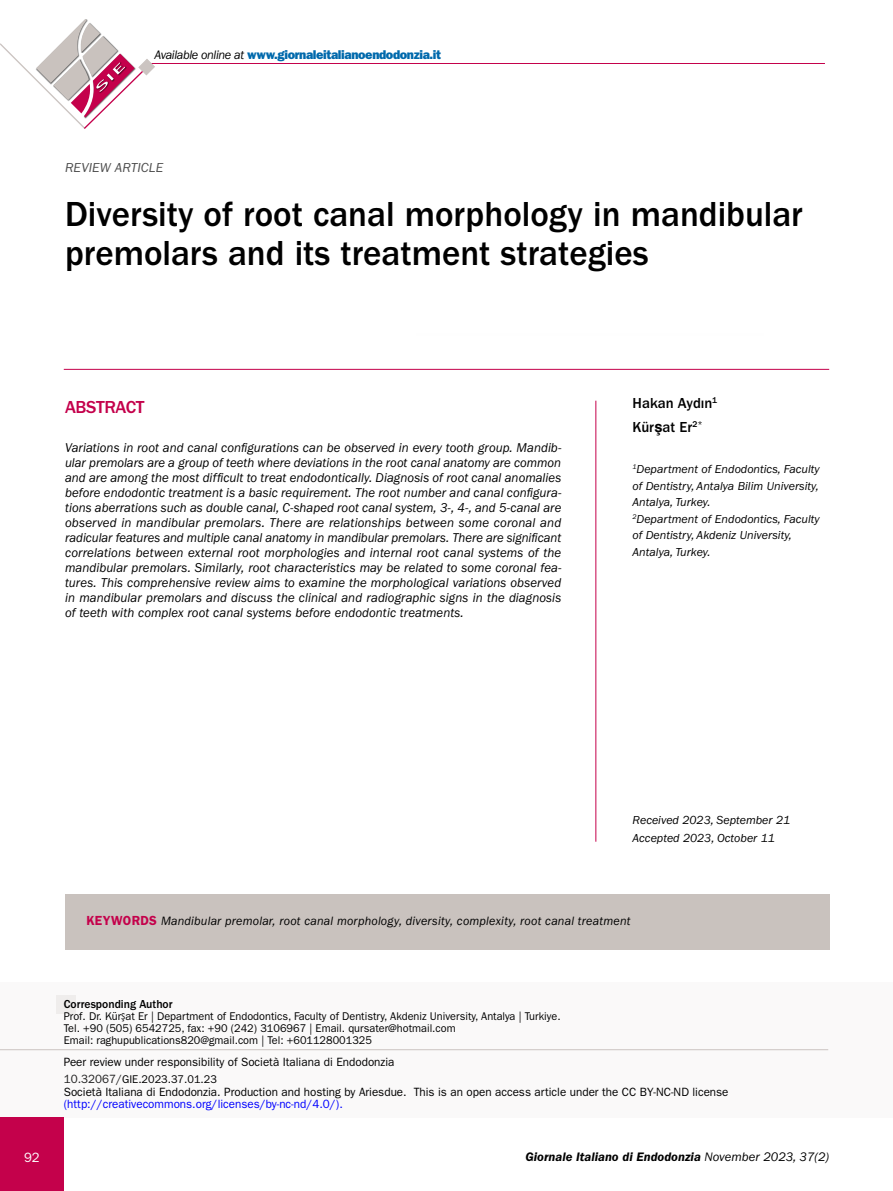
<style>
.page{position:relative;width:893px;height:1191px;background:#fff}
.page>*{position:absolute;margin:0;border:0;box-sizing:border-box;transform-origin:0 0}
._000_TIT{font:500 36px/39px "ITC Franklin Gothic Std";color:#000}
._000_TNT_01{font:500 18px "ITC Franklin Gothic Std";letter-spacing:-.02em;color:#c4014b}
._002_AUTORE{font:500 15px "ITC Franklin Gothic Std";color:#000}
._000_OCC{font:italic 13.5px "ITC Franklin Gothic Std";letter-spacing:.005em;color:#4d4d4d}
.t1{font:13.5px "ITC Franklin Gothic Std";color:#fff}
._013_RIASSUNTO_ABSTR{font:italic 13.2px/15px "ITC Franklin Gothic Std";letter-spacing:.005em;color:#000;text-align:justify}
.t2{font:12.75px "ITC Franklin Gothic Std Hvy";letter-spacing:-.03em;color:#0069ac}
.t3{font:italic 600 12.75px "ITC Franklin Gothic Std";color:#000}
._014_KEY_BOARD_TIT{font:italic 12.45px "ITC Franklin Gothic Std";letter-spacing:.015em;color:#000}
._003_AUT_CORSIVO{font:italic 12px/16.5px "ITC Franklin Gothic Std";color:#000;text-align:justify}
.t4{font:12px "ITC Franklin Gothic Std";color:#000}
.t5{font:12px "ITC Franklin Gothic Std";color:#00f}
.t6{font:500 12px "ITC Franklin Gothic Std";color:#000}
.t7{font:11.25px/12px "ITC Franklin Gothic Std";color:#000}
.s1{font-family:"ITC Franklin Gothic Std";font-style:italic;color:#000}
.s2{font-family:"Helvetica";font-weight:700}
.s3{font-weight:600;font-style:normal;font-size:13.2px;color:#c4014b}
.s4{font-family:"ST Heiti TC";font-weight:300}
.s5{font-size:12px;color:#212121}
.s6{font-weight:400}
</style>
<div class="page">
<div style="left:1px;top:982px;width:892px;height:136px;background:#faf9f9"></div>
<hr style="left:147px;top:63px;width:678px;height:1px;background:#c4014b">
<div style="left:0;top:1118px;width:64px;height:73px;background:#c4014b"></div>
<svg style="left:0;top:19px;width:155px;height:110px"></svg>
<hr style="left:0;top:1049px;width:828px;height:1px;background:#cbc4c1">
<div style="left:56px;top:996px;width:20px;height:18px;background:#efedec"></div>
<hr style="left:596px;top:401px;width:1px;height:440px;background:#c4014b">
<div style="left:65px;top:894px;width:764px;height:56px;background:#c9c2be"></div>
<hr style="left:64px;top:369px;width:765px;height:1px;background:#c4014b">
<p class="t2" style="left:155px;top:47px;width:288px"><span class="s1">Available online at</span> www.giornaleitalianoendodonzia.it</p>
<p class="_000_OCC" style="left:65px;top:160px;width:100px">REVIEW ARTICLE</p>
<p class="_000_TIT" style="left:65px;top:195px;width:739px">Diversity of root canal morphology in mandibular premolars and its treatment strategies</p>
<p class="_000_TNT_01" style="left:65px;top:397px;width:81px">ABSTRACT</p>
<p class="_013_RIASSUNTO_ABSTR" style="left:65px;top:440px;width:498px">Variations in root and canal configurations can be observed in every tooth group. Mandib&shy;ular premolars are a group of teeth where deviations in the root canal anatomy are common and are among the most difficult to treat endodontically. Diagnosis of root canal anomalies before endodontic treatment is a basic requirement. The root number and canal configura&shy;tions aberrations such as double canal, C-shaped root canal system, 3-, 4-, and 5-canal are observed in mandibular premolars. There are relationships between some coronal and radicular features and multiple canal anatomy in mandibular premolars. There are significant correlations between external root morphologies and internal root canal systems of the mandibular premolars. Similarly, root characteristics may be related to some coronal fea&shy;tures. This comprehensive review aims to examine the morphological variations observed in mandibular premolars and discuss the clinical and radiographic signs in the diagnosis of teeth with complex root canal systems before endodontic treatments.</p>
<p class="_002_AUTORE" style="left:632px;top:394px;width:86px">Hakan Aydın<sup>1</sup></p>
<p class="_002_AUTORE" style="left:632px;top:418px;width:71px">Kür<span class="s2">ş</span>at Er<sup>2*</sup></p>
<p class="_003_AUT_CORSIVO" style="left:632px;top:461px;width:189px"><sup>1</sup>Department of Endodontics, Faculty of Dentistry, Antalya Bilim University, Antalya, Turkey.</p>
<p class="_003_AUT_CORSIVO" style="left:632px;top:510px;width:189px;text-align:left"><sup>2</sup>Department of Endodontics, Faculty of Dentistry, Akdeniz University,<br>Antalya, Turkey.</p>
<p class="_003_AUT_CORSIVO" style="left:632px;top:811px;width:159px">Received 2023, September 21</p>
<p class="_003_AUT_CORSIVO" style="left:632px;top:829px;width:144px">Accepted 2023, October 11</p>
<p class="_014_KEY_BOARD_TIT" style="left:86px;top:913px;width:546px"><span class="s3">KEYWORDS</span> Mandibular premolar, root canal morphology, diversity, complexity, root canal treatment</p>
<p class="t1" style="left:24px;top:1149px;width:17px">92</p>
<p class="t6" style="left:64px;top:997px;width:110px">Corresponding Author</p>
<p class="t7" style="left:64px;top:1010px;width:498px">Prof. Dr. Kür<span class="s4">ş</span>at Er | Department of Endodontics, Faculty of Dentistry, Akdeniz University, Antalya | Turkiye.<br>Tel. +90 (505) 6542725, fax: +90 (242) 3106967 | Email. qursater@hotmail.com<br>Email: raghupublications820@gmail.com | Tel: +601128001325</p>
<p class="t4" style="left:64px;top:1055px;width:332px">Peer review under responsibility of Società Italiana di Endodonzia</p>
<p class="t7" style="left:64px;top:1073px;width:155px"><span class="s5">10.32067/</span>GIE.2023.37.01.23</p>
<p class="t4" style="left:64px;top:1084px;width:666px">Società Italiana di Endodonzia. Production and hosting by Ariesdue. This is an open access article under the CC BY-NC-ND license</p>
<p class="t5" style="left:64px;top:1097px;width:281px">(http://creativecommons.org/licenses/by-nc-nd/4.0/).</p>
<p class="t3" style="left:525px;top:1149px;width:305px">Giornale Italiano di Endodonzia <span class="s6">November 2023, 37(2)</span></p>
</div>
